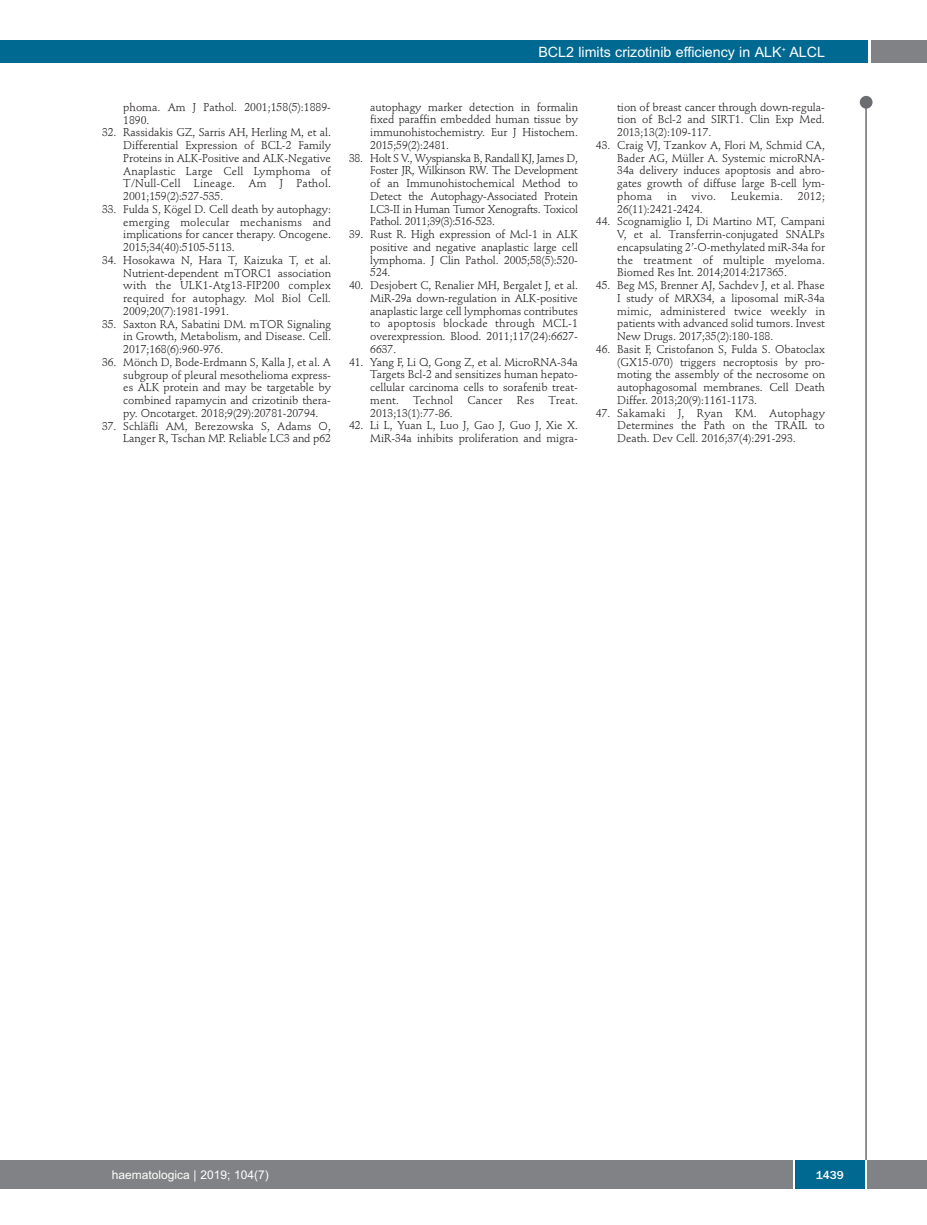
<style>
.page{position:relative;width:927px;height:1225px;background:#fff}
.page>*{position:absolute;margin:0;border:0;box-sizing:border-box;transform-origin:0 0}
.t1{font:14.25px "Arial";color:#fff}
.t2{font:12px "Arial";color:#fff}
.t3{font:500 12px "Franklin Gothic";color:#fff}
.t4{font:11.25px/12.8px "Stempel Schneidler";letter-spacing:-.005em;color:#231f20;text-align:justify}
.t5{font:11.25px "Stempel Schneidler";letter-spacing:.015em;color:#231f20}
</style>
<div class="page">
<div style="left:860px;top:96px;width:12px;height:13px;background:#6c6d70;border-radius:50%"></div>
<hr style="left:865px;top:98px;width:2px;height:1062px;background:#6c6d70">
<div style="left:871px;top:40px;width:56px;height:22px;background:#808285"></div>
<div style="left:18px;top:40px;width:849px;height:22px;background:#006991"></div>
<div style="left:17px;top:1160px;width:910px;height:28px;background:#808285"></div>
<div style="left:795px;top:1160px;width:70px;height:28px;background:#006991"></div>
<hr style="left:793px;top:1160px;width:2px;height:28px;background:#fff">
<hr style="left:865px;top:1160px;width:2px;height:28px;background:#fff">
<div style="left:0;top:40px;width:19px;height:22px;background:#006991"></div>
<div style="left:0;top:1160px;width:18px;height:28px;background:#808285"></div>
<p class="t4" style="left:123px;top:102px;width:209px">phoma. Am J Pathol. 2001;158(5):1889-<br>1890.</p>
<p class="t4" style="left:123px;top:127px;width:209px;text-indent:-21px">32. Rassidakis GZ, Sarris AH, Herling M, et al.<br>Differential Expression of BCL-2 Family Proteins in ALK-Positive and ALK-Negative Anaplastic Large Cell Lymphoma of T/Null-Cell Lineage. Am J Pathol.<br>2001;159(2):527-535.</p>
<p class="t4" style="left:123px;top:204px;width:209px;text-indent:-21px">33. Fulda S, Kögel D. Cell death by autophagy: emerging molecular mechanisms and implications for cancer therapy. Oncogene.<br>2015;34(40):5105-5113.</p>
<p class="t4" style="left:123px;top:255px;width:209px;text-indent:-21px">34. Hosokawa N, Hara T, Kaizuka T, et al.<br>Nutrient-dependent mTORC1 association with the ULK1-Atg13-FIP200 complex required for autophagy. Mol Biol Cell.<br>2009;20(7):1981-1991.</p>
<p class="t4" style="left:123px;top:318px;width:209px;text-indent:-21px">35. Saxton RA, Sabatini DM. mTOR Signaling in Growth, Metabolism, and Disease. Cell.<br>2017;168(6):960-976.</p>
<p class="t4" style="left:123px;top:357px;width:209px;text-indent:-21px">36. Mönch D, Bode-Erdmann S, Kalla J, et al. A subgroup of pleural mesothelioma express&shy;es ALK protein and may be targetable by combined rapamycin and crizotinib thera&shy;py. Oncotarget. 2018;9(29):20781-20794.</p>
<p class="t4" style="left:102px;top:420px;width:230px;text-align:right">37. Schläfli AM, Berezowska S, Adams O,<br>Langer R, Tschan MP. Reliable LC3 and p62</p>
<p class="t1" style="left:538px;top:44px;width:288px">BCL2 limits crizotinib efficiency in ALk<sup>+</sup> ALCL</p>
<p class="t4" style="left:370px;top:101px;width:209px">autophagy marker detection in formalin fixed paraffin embedded human tissue by immunohistochemistry. Eur J Histochem.<br>2015;59(2):2481.</p>
<p class="t4" style="left:370px;top:152px;width:209px;text-indent:-21px">38. Holt S V., Wyspianska B, Randall KJ, James D, Foster JR, Wilkinson RW. The Development of an Immunohistochemical Method to Detect the Autophagy-Associated Protein LC3-II in Human Tumor Xenografts. Toxicol Pathol. 2011;39(3):516-523.</p>
<p class="t4" style="left:370px;top:229px;width:209px;text-indent:-21px">39. Rust R. High expression of Mcl-1 in ALK positive and negative anaplastic large cell lymphoma. J Clin Pathol. 2005;58(5):520- 524.</p>
<p class="t4" style="left:370px;top:280px;width:209px;text-indent:-21px">40. Desjobert C, Renalier MH, Bergalet J, et al.<br>MiR-29a down-regulation in ALK-positive anaplastic large cell lymphomas contributes to apoptosis blockade through MCL-1 overexpression. Blood. 2011;117(24):6627- 6637.</p>
<p class="t4" style="left:370px;top:356px;width:209px;text-indent:-21px">41. Yang F, Li Q, Gong Z, et al. MicroRNA-34a Targets Bcl-2 and sensitizes human hepato&shy;cellular carcinoma cells to sorafenib treat&shy;ment.</p>
<p class="t5" style="left:413px;top:395px;width:41px">Technol</p>
<p class="t4" style="left:467px;top:395px;width:37px">Cancer</p>
<p class="t4" style="left:517px;top:395px;width:19px">Res</p>
<p class="t4" style="left:549px;top:395px;width:31px">Treat.</p>
<p class="t4" style="left:370px;top:407px;width:84px">2013;13(1):77-86.</p>
<p class="t4" style="left:349px;top:420px;width:230px;text-align:right">42. Li L, Yuan L, Luo J, Gao J, Guo J, Xie X.<br>MiR-34a inhibits proliferation and migra-</p>
<p class="t4" style="left:617px;top:101px;width:209px">tion of breast cancer through down-regula&shy;tion of Bcl-2 and SIRT1. Clin Exp Med.<br>2013;13(2):109-117.</p>
<p class="t4" style="left:617px;top:140px;width:209px;text-indent:-21px">43. Craig VJ, Tzankov A, Flori M, Schmid CA, Bader AG, Müller A. Systemic microRNA-34a delivery induces apoptosis and abro&shy;gates growth of diffuse large B-cell lym&shy;phoma</p>
<p class="t4" style="left:667px;top:191px;width:11px">in</p>
<p class="t4" style="left:692px;top:191px;width:26px">vivo.</p>
<p class="t5" style="left:731px;top:191px;width:53px">Leukemia.</p>
<p class="t4" style="left:798px;top:191px;width:28px">2012;</p>
<p class="t4" style="left:617px;top:203px;width:87px">26(11):2421-2424.</p>
<p class="t4" style="left:617px;top:216px;width:209px;text-indent:-21px">44. Scognamiglio I, Di Martino MT, Campani V, et al. Transferrin-conjugated SNALPs encapsulating 2’-O-methylated miR-34a for the treatment of multiple myeloma.<br>Biomed Res Int. 2014;2014:217365.</p>
<p class="t4" style="left:617px;top:280px;width:209px;text-indent:-21px">45. Beg MS, Brenner AJ, Sachdev J, et al. Phase I study of MRX34, a liposomal miR-34a mimic, administered twice weekly in patients with advanced solid tumors. Invest New Drugs. 2017;35(2):180-188.</p>
<p class="t4" style="left:617px;top:344px;width:209px;text-indent:-21px">46. Basit F, Cristofanon S, Fulda S. Obatoclax (GX15-070) triggers necroptosis by pro&shy;moting the assembly of the necrosome on autophagosomal membranes. Cell Death Differ. 2013;20(9):1161-1173.</p>
<p class="t4" style="left:617px;top:407px;width:209px;text-indent:-21px">47. Sakamaki J, Ryan KM. Autophagy Determines the Path on the TRAIL to Death. Dev Cell. 2016;37(4):291-293.</p>
<p class="t2" style="left:112px;top:1167px;width:158px">haematologica | 2019; 104(7)</p>
<p class="t3" style="left:816px;top:1167px;width:30px">1439</p>
</div>
